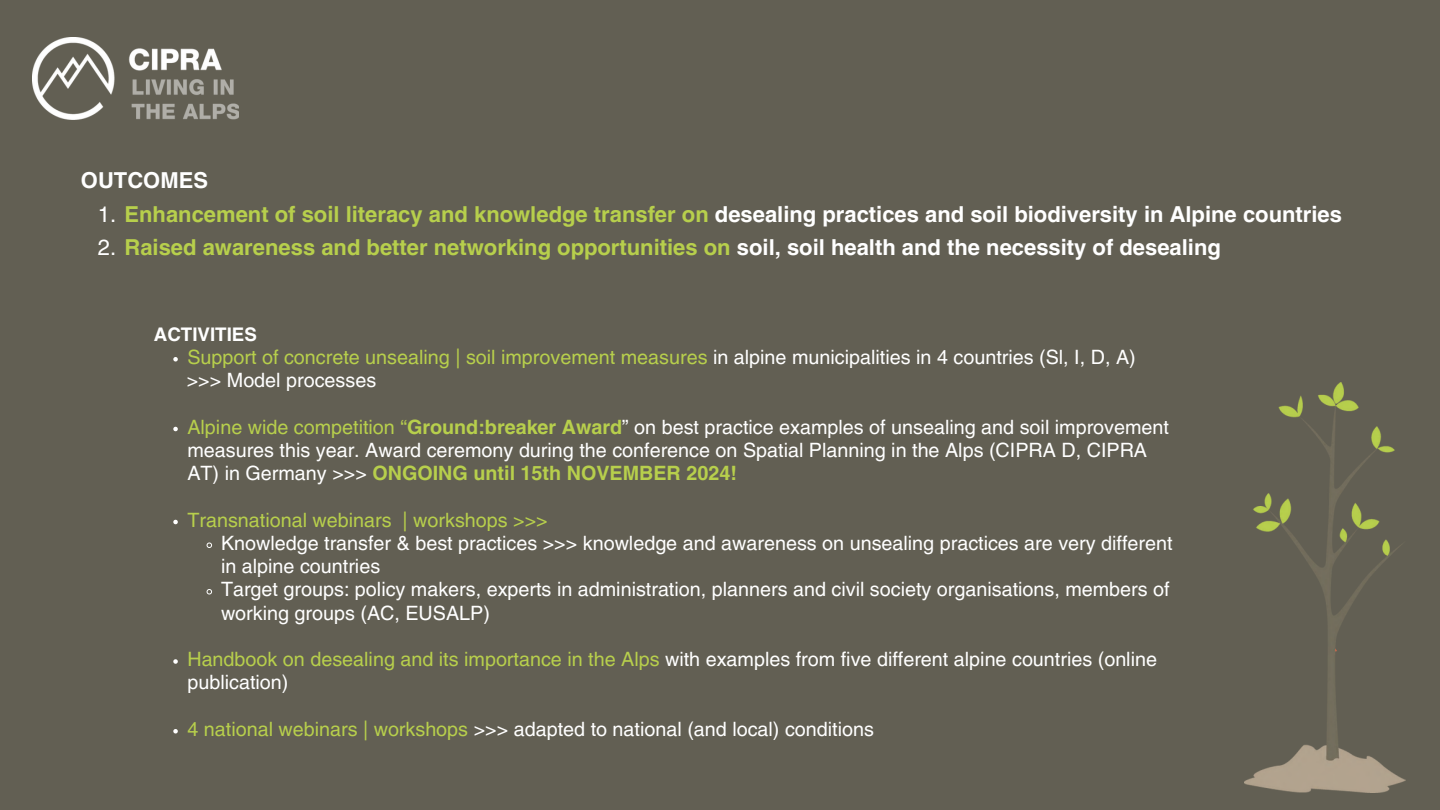
<style>
.page{position:relative;width:1440px;height:810px;background:#625f53}
.page>*{position:absolute;margin:0;border:0;box-sizing:border-box;transform-origin:0 0}
.t1{font:700 22px "Helvetica LT Pro";color:#fff}
.t2{font:700 22px "Helvetica LT Pro";color:#b7cf4c}
.t3{font:19.8px/23.2px "Helvetica LT Pro";color:#fff}
.t4{font:19.8px "Helvetica LT Pro";color:#b7cf4c}
.t5{font:700 18.8px "Helvetica LT Pro";color:#fff}
.s1{font-weight:400}
.s2{color:#b7cf4c}
.s3{font-weight:400;color:#fff}
.s4{color:#fff}
.s5{font-weight:700;color:#b7cf4c}
</style>
<div class="page">
<img style="left:32px;top:37px;width:207px;height:82px">
<img style="left:1244px;top:382px;width:161px;height:410px">
<svg style="left:173px;top:357px;width:5px;height:5px"></svg>
<svg style="left:173px;top:427px;width:5px;height:4px"></svg>
<svg style="left:173px;top:520px;width:5px;height:4px"></svg>
<svg style="left:206px;top:542px;width:6px;height:6px"></svg>
<svg style="left:206px;top:589px;width:6px;height:6px"></svg>
<svg style="left:173px;top:659px;width:5px;height:5px"></svg>
<svg style="left:173px;top:729px;width:5px;height:5px"></svg>
<p class="t1" style="left:81px;top:172px;width:129px">OUTCOMES</p>
<p class="t1" style="left:98px;top:206px;width:1246px"><span class="s1">1.</span> <span class="s2">Enhancement of soil literacy and knowledge transfer on</span> desealing practices and soil biodiversity in Alpine countries</p>
<h3 class="t2" style="left:98px;top:240px;width:1125px"><span class="s3">2.</span> Raised awareness and better networking opportunities on <span class="s4">soil, soil health and the necessity of desealing</span></h3>
<p class="t5" style="left:154px;top:327px;width:105px">ACTIVITIES</p>
<p class="t4" style="left:187px;top:350px;width:950px">Support of concrete unsealing | soil improvement measures <span class="s4">in alpine municipalities in 4 countries (Sl, I, D, A)</span></p>
<p class="t3" style="left:187px;top:370px;width:191px">&gt;&gt;&gt; Model processes</p>
<p class="t3" style="left:187px;top:417px;width:983px"><span class="s2">Alpine wide competition “</span><span class="s5">Ground:breaker Award</span>” on best practice examples of unsealing and soil improvement measures this year. Award ceremony during the conference on Spatial Planning in the Alps (CIPRA D, CIPRA<br>AT) in Germany &gt;&gt;&gt; <span class="s5">ONGOING until 15th NOVEMBER 2024!</span></p>
<p class="t4" style="left:187px;top:512px;width:362px">Transnational webinars | workshops &gt;&gt;&gt;</p>
<p class="t3" style="left:221px;top:533px;width:953px">Knowledge transfer &amp; best practices &gt;&gt;&gt; knowledge and awareness on unsealing practices are very different in alpine countries</p>
<p class="t3" style="left:221px;top:580px;width:950px">Target groups: policy makers, experts in administration, planners and civil society organisations, members of working groups (AC, EUSALP)</p>
<p class="t3" style="left:187px;top:649px;width:971px"><span class="s2">Handbook on desealing and its importance in the Alps</span> with examples from five different alpine countries (online publication)</p>
<p class="t3" style="left:187px;top:719px;width:688px"><span class="s2">4 national webinars | workshops</span> &gt;&gt;&gt; adapted to national (and local) conditions</p>
</div>
